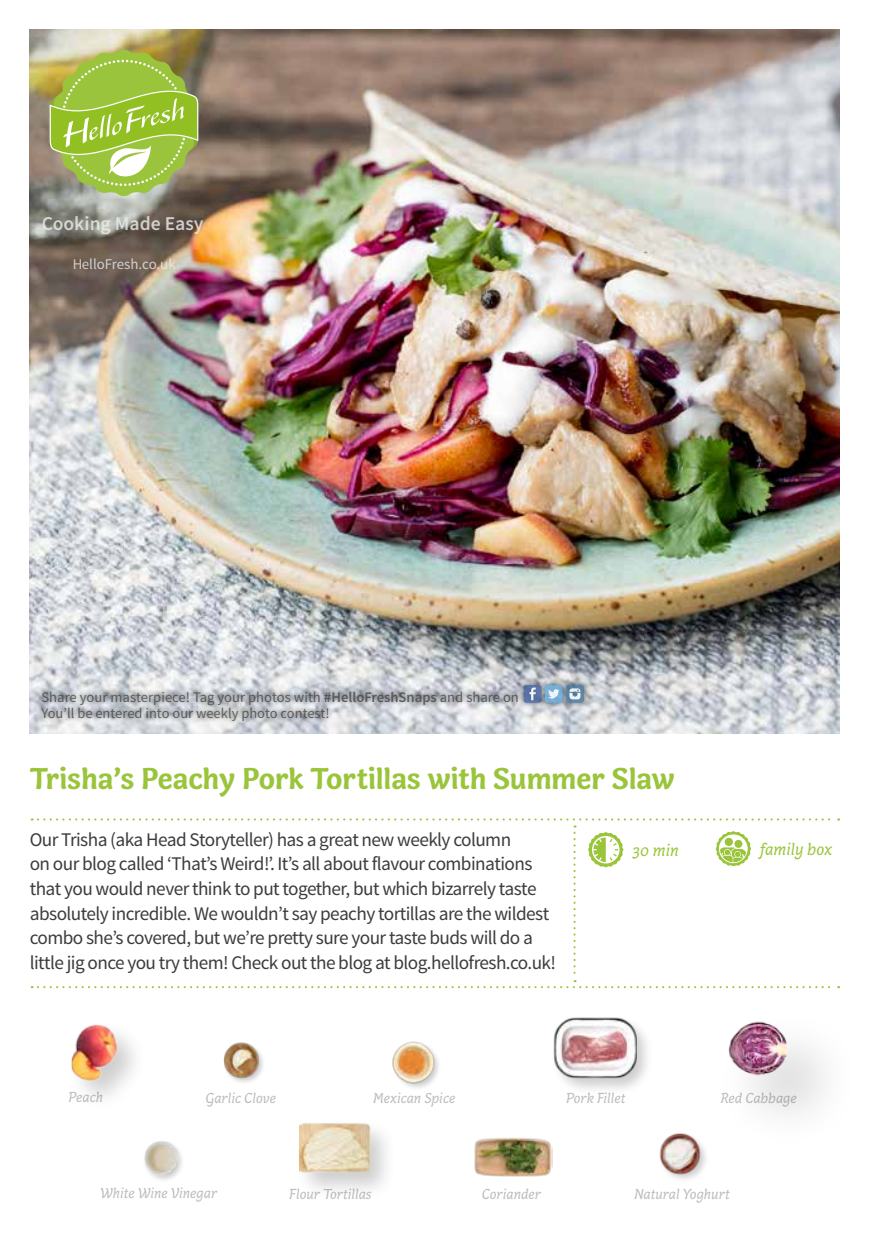
<style>
.page{position:relative;width:869px;height:1241px;background:#fff}
.page>*{position:absolute;margin:0;border:0;box-sizing:border-box;transform-origin:0 0}
.t1{font:700 30.97px "Capucine Basic";letter-spacing:-.005em;color:#9ac43a}
.t2{font:600 19.6px "Source Sans Pro";color:#ededed}
.t3{font:19.25px/24.5px "Source Sans Pro";letter-spacing:-.03em;color:#3c3c3b}
.t4{font:italic 17.5px "Capucine Basic";color:#9ac43a}
.t5{font:italic 14.88px "Capucine Basic";color:#bcbcbc}
.t6{font:14.88px "Source Sans Pro";color:#ededed}
.t7{font:14.53px/16.4px "Source Sans Pro";color:#3c3c3b}
.s1{font-weight:600}
</style>
<div class="page">
<img style="left:30px;top:30px;width:808px;height:703px">
<div style="left:37px;top:679px;width:552px;height:46px;background:#000;opacity:.75"></div>
<svg style="left:523px;top:685px;width:18px;height:17px"></svg>
<svg style="left:529px;top:687px;width:6px;height:13px"></svg>
<svg style="left:566px;top:685px;width:17px;height:17px"></svg>
<svg style="left:569px;top:688px;width:11px;height:11px"></svg>
<div style="left:544px;top:685px;width:18px;height:17px;background:#73b0db;border-radius:3px"></div>
<svg style="left:548px;top:689px;width:11px;height:9px"></svg>
<svg style="left:50px;top:50px;width:148px;height:146px;background:#a3bd55"></svg>
<svg style="left:32px;top:818px;width:806px;height:170px"></svg>
<div style="left:66px;top:1018px;width:82px;height:92px;background:#000;opacity:.2"></div>
<img style="left:66px;top:1021px;width:60px;height:63px">
<div style="left:222px;top:1042px;width:44px;height:42px;background:#000;opacity:.2"></div>
<img style="left:222px;top:1042px;width:42px;height:38px">
<img style="left:392px;top:1041px;width:46px;height:47px">
<div style="left:550px;top:1014px;width:103px;height:81px;background:#000;opacity:.2"></div>
<img style="left:553px;top:1014px;width:83px;height:75px">
<div style="left:712px;top:1007px;width:149px;height:143px;background:#000;opacity:.2"></div>
<img style="left:718px;top:1010px;width:76px;height:75px">
<img style="left:144px;top:1141px;width:38px;height:39px">
<div style="left:294px;top:1117px;width:102px;height:82px;background:#000;opacity:.2"></div>
<img style="left:299px;top:1117px;width:71px;height:65px">
<img style="left:474px;top:1137px;width:78px;height:40px">
<img style="left:659px;top:1133px;width:47px;height:46px">
<p class="t2" style="left:41px;top:211px;width:163px">Cooking Made Easy</p>
<p class="t6" style="left:72px;top:255px;width:105px">HelloFresh.co.uk</p>
<p class="t7" style="left:41px;top:688px;width:478px">Share your masterpiece! Tag your photos with <span class="s1">#HelloFreshSnaps</span> and share on<br>You’ll be entered into our weekly photo contest!</p>
<h1 class="t1" style="left:30px;top:755px;width:646px">Trisha’s Peachy Pork Tortillas with Summer Slaw</h1>
<p class="t3" style="left:30px;top:827px;width:527px">Our Trisha (aka Head Storyteller) has a great new weekly column<br>on our blog called ‘That’s Weird!’. It’s all about flavour combinations that you would never think to put together, but which bizarrely taste absolutely incredible. We wouldn’t say peachy tortillas are the wildest combo she’s covered, but we’re pretty sure your taste buds will do a little jig once you try them! Check out the blog at blog.hellofresh.co.uk!</p>
<p class="t4" style="left:759px;top:836px;width:74px">family box</p>
<p class="t4" style="left:632px;top:837px;width:48px">30 min</p>
<p class="t5" style="left:69px;top:1085px;width:36px">Peach</p>
<p class="t5" style="left:205px;top:1087px;width:72px">Garlic Clove</p>
<p class="t5" style="left:373px;top:1087px;width:84px">Mexican Spice</p>
<p class="t5" style="left:566px;top:1087px;width:61px">Pork Fillet</p>
<p class="t5" style="left:720px;top:1087px;width:78px">Red Cabbage</p>
<p class="t5" style="left:100px;top:1181px;width:119px">White Wine Vinegar</p>
<p class="t5" style="left:289px;top:1182px;width:84px">Flour Tortillas</p>
<p class="t5" style="left:481px;top:1183px;width:61px">Coriander</p>
<p class="t5" style="left:633px;top:1183px;width:97px">Natural Yoghurt</p>
</div>
